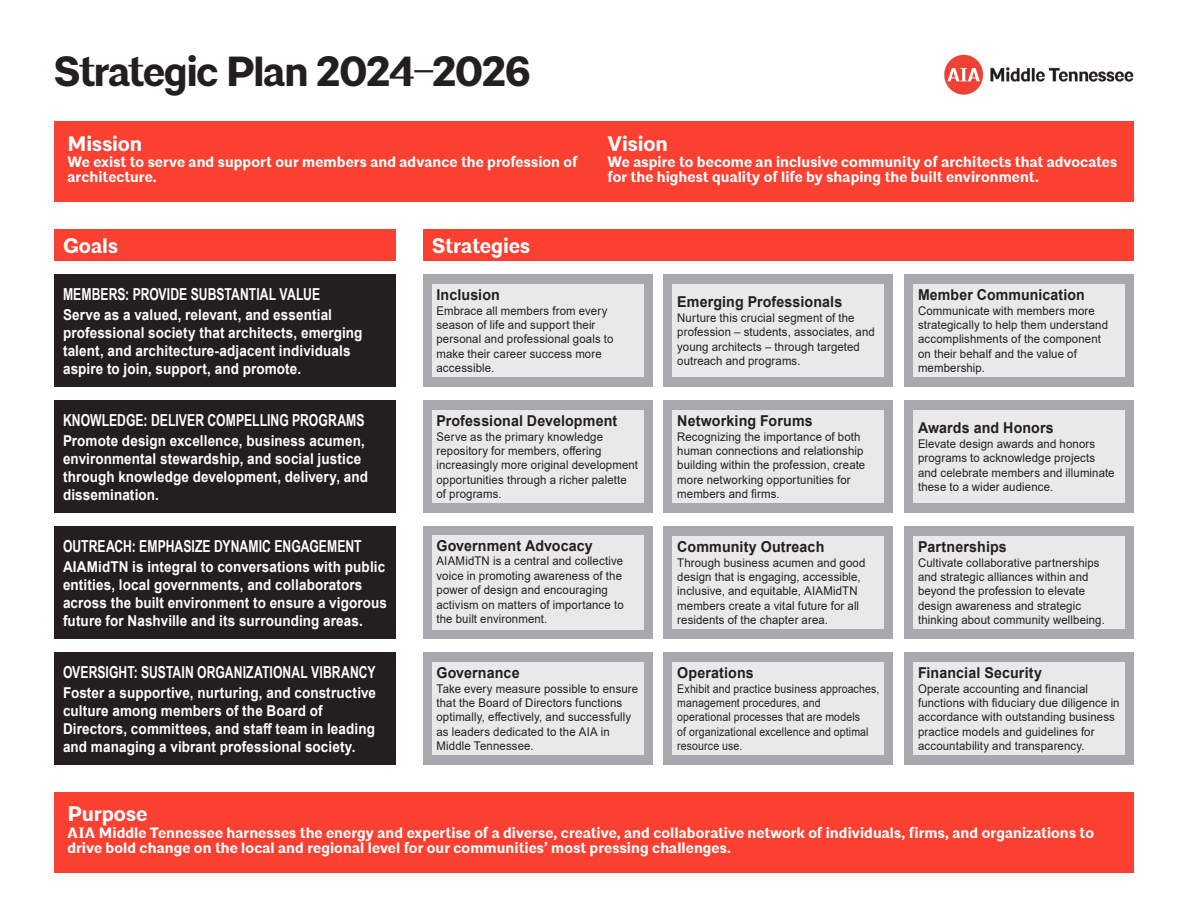
<style>
.page{position:relative;width:1188px;height:918px;background:#fff}
.page>*{position:absolute;margin:0;border:0;box-sizing:border-box;transform-origin:0 0}
.t1{font:700 42px "Architype";letter-spacing:-.035em;color:#231f20}
.t2{font:700 21px "Architype";color:#fff}
.t3{font:700 16.5px "Arial Narrow";letter-spacing:.005em;color:#fff;scale:.9 1}
.Paragraph_-_10pt_Bold{font:700 15px/18px "Arial";letter-spacing:.01em;color:#fff;scale:.9 1}
.Paragraph_-_10pt_Bold-2{font:700 15px/15px "Architype";letter-spacing:.005em;color:#fff}
.t4{font:700 15px "Arial";letter-spacing:.01em;color:#231f20;scale:.95 1}
.t5{font:700 15px "Arial";letter-spacing:.01em;color:#231f20;scale:.94 1}
.Paragraph{font:12px/14.4px "Arial";letter-spacing:.01em;color:#231f20;scale:.95 1}
.Paragraph-2{font:12px/14.4px "Arial";letter-spacing:.01em;color:#231f20;scale:.88 1}
</style>
<div class="page">
<div style="left:423px;top:526px;width:229px;height:113px;background:#a8a9ad"></div>
<div style="left:432px;top:536px;width:212px;height:94px;background:#e9e9ea"></div>
<div style="left:54px;top:526px;width:342px;height:113px;background:#231f20"></div>
<div style="left:664px;top:526px;width:229px;height:113px;background:#a8a9ad"></div>
<div style="left:673px;top:537px;width:211px;height:92px;background:#e9e9ea"></div>
<div style="left:904px;top:526px;width:230px;height:113px;background:#a8a9ad"></div>
<div style="left:914px;top:537px;width:211px;height:92px;background:#e9e9ea"></div>
<div style="left:54px;top:122px;width:1080px;height:80px;background:#f94031"></div>
<div style="left:54px;top:792px;width:1080px;height:81px;background:#f94031"></div>
<img style="left:944px;top:54px;width:190px;height:40px">
<div style="left:54px;top:274px;width:342px;height:113px;background:#231f20"></div>
<div style="left:423px;top:274px;width:229px;height:113px;background:#a8a9ad"></div>
<div style="left:432px;top:285px;width:212px;height:92px;background:#e9e9ea"></div>
<div style="left:664px;top:274px;width:229px;height:113px;background:#a8a9ad"></div>
<div style="left:673px;top:285px;width:211px;height:92px;background:#e9e9ea"></div>
<div style="left:904px;top:274px;width:230px;height:113px;background:#a8a9ad"></div>
<div style="left:914px;top:285px;width:211px;height:92px;background:#e9e9ea"></div>
<div style="left:54px;top:400px;width:342px;height:113px;background:#231f20"></div>
<div style="left:423px;top:400px;width:229px;height:113px;background:#a8a9ad"></div>
<div style="left:432px;top:411px;width:212px;height:92px;background:#e9e9ea"></div>
<div style="left:664px;top:400px;width:229px;height:113px;background:#a8a9ad"></div>
<div style="left:673px;top:411px;width:211px;height:92px;background:#e9e9ea"></div>
<div style="left:904px;top:400px;width:230px;height:113px;background:#a8a9ad"></div>
<div style="left:914px;top:411px;width:211px;height:92px;background:#e9e9ea"></div>
<div style="left:54px;top:652px;width:342px;height:113px;background:#231f20"></div>
<div style="left:423px;top:652px;width:229px;height:113px;background:#a8a9ad"></div>
<div style="left:432px;top:663px;width:212px;height:92px;background:#e9e9ea"></div>
<div style="left:664px;top:652px;width:229px;height:113px;background:#a8a9ad"></div>
<div style="left:673px;top:663px;width:211px;height:92px;background:#e9e9ea"></div>
<div style="left:904px;top:652px;width:230px;height:113px;background:#a8a9ad"></div>
<div style="left:914px;top:663px;width:211px;height:92px;background:#e9e9ea"></div>
<div style="left:54px;top:230px;width:342px;height:31px;background:#f94031"></div>
<div style="left:423px;top:230px;width:711px;height:31px;background:#f94031"></div>
<p class="t1" style="left:54px;top:45px;width:478px">Strategic Plan 2024–2026</p>
<h3 class="t2" style="left:68px;top:131px;width:76px">Mission</h3>
<p class="Paragraph_-_10pt_Bold-2" style="left:68px;top:155px;width:512px">We exist to serve and support our members and advance the profession of architecture.</p>
<h3 class="t2" style="left:63px;top:233px;width:56px">Goals</h3>
<h3 class="t2" style="left:432px;top:233px;width:100px">Strategies</h3>
<h3 class="t2" style="left:608px;top:131px;width:62px">Vision</h3>
<p class="Paragraph_-_10pt_Bold-2" style="left:608px;top:155px;width:511px">We aspire to become an inclusive community of architects that advocates for the highest quality of life by shaping the built environment.</p>
<h5 class="t3" style="left:63px;top:282px;width:287px">MEMBERS: PROVIDE SUBSTANTIAL VALUE</h5>
<p class="Paragraph_-_10pt_Bold" style="left:63px;top:305px;width:334px">Serve as a valued, relevant, and essential professional society that architects, emerging talent, and architecture-adjacent individuals aspire to join, support, and promote.</p>
<h5 class="t3" style="left:63px;top:408px;width:337px">KNOWLEDGE: DELIVER COMPELLING PROGRAMS</h5>
<p class="Paragraph_-_10pt_Bold" style="left:63px;top:431px;width:340px">Promote design excellence, business acumen, environmental stewardship, and social justice through knowledge development, delivery, and dissemination.</p>
<h5 class="t3" style="left:63px;top:534px;width:333px">OUTREACH: EMPHASIZE DYNAMIC ENGAGEMENT</h5>
<p class="Paragraph_-_10pt_Bold" style="left:63px;top:557px;width:362px">AIAMidTN is integral to conversations with public entities, local governments, and collaborators across the built environment to ensure a vigorous future for Nashville and its surrounding areas.</p>
<h5 class="t3" style="left:63px;top:660px;width:349px">OVERSIGHT: SUSTAIN ORGANIZATIONAL VIBRANCY</h5>
<p class="Paragraph_-_10pt_Bold" style="left:63px;top:683px;width:349px">Foster a supportive, nurturing, and constructive culture among members of the Board of Directors, committees, and staff team in leading and managing a vibrant professional society.</p>
<h6 class="t4" style="left:436px;top:284px;width:68px">Inclusion</h6>
<p class="Paragraph" style="left:436px;top:303px;width:188px">Embrace all members from every season of life and support their personal and professional goals to make their career success more accessible.</p>
<p class="t4" style="left:436px;top:410px;width:192px">Professional Development</p>
<p class="Paragraph" style="left:436px;top:429px;width:214px">Serve as the primary knowledge repository for members, offering increasingly more original development opportunities through a richer palette of programs.</p>
<p class="t4" style="left:436px;top:535px;width:166px">Government Advocacy</p>
<p class="Paragraph" style="left:436px;top:554px;width:199px">AIAMidTN is a central and collective voice in promoting awareness of the power of design and encouraging activism on matters of importance to the built environment.</p>
<p class="t4" style="left:436px;top:662px;width:89px">Governance</p>
<p class="Paragraph" style="left:436px;top:681px;width:214px">Take every measure possible to ensure that the Board of Directors functions optimally, effectively, and successfully as leaders dedicated to the AIA in Middle Tennessee.</p>
<p class="t4" style="left:677px;top:292px;width:175px">Emerging Professionals</p>
<p class="Paragraph" style="left:677px;top:310px;width:210px">Nurture this crucial segment of the profession – students, associates, and young architects – through targeted outreach and programs.</p>
<p class="t4" style="left:677px;top:410px;width:144px">Networking Forums</p>
<p class="Paragraph" style="left:677px;top:429px;width:199px">Recognizing the importance of both human connections and relationship building within the profession, create more networking opportunities for members and firms.</p>
<p class="t4" style="left:677px;top:536px;width:156px">Community Outreach</p>
<p class="Paragraph" style="left:677px;top:555px;width:200px">Through business acumen and good design that is engaging, accessible, inclusive, and equitable, AIAMidTN members create a vital future for all residents of the chapter area.</p>
<p class="t4" style="left:677px;top:662px;width:82px">Operations</p>
<p class="Paragraph-2" style="left:677px;top:681px;width:231px">Exhibit and practice business approaches, management procedures, and<br>operational processes that are models<br>of organizational excellence and optimal resource use.</p>
<p class="t5" style="left:918px;top:284px;width:179px">Member Communication</p>
<p class="Paragraph" style="left:918px;top:303px;width:202px">Communicate with members more strategically to help them understand accomplishments of the component on their behalf and the value of membership.</p>
<p class="t4" style="left:918px;top:418px;width:144px">Awards and Honors</p>
<p class="Paragraph" style="left:918px;top:436px;width:209px">Elevate design awards and honors programs to acknowledge projects and celebrate members and illuminate these to a wider audience.</p>
<p class="t4" style="left:918px;top:536px;width:95px">Partnerships</p>
<p class="Paragraph" style="left:918px;top:555px;width:198px">Cultivate collaborative partnerships and strategic alliances within and beyond the profession to elevate design awareness and strategic thinking about community wellbeing.</p>
<p class="t4" style="left:918px;top:662px;width:132px">Financial Security</p>
<p class="Paragraph" style="left:918px;top:681px;width:214px">Operate accounting and financial functions with fiduciary due diligence in accordance with outstanding business practice models and guidelines for accountability and transparency.</p>
<h3 class="t2" style="left:68px;top:801px;width:81px">Purpose</h3>
<p class="Paragraph_-_10pt_Bold-2" style="left:68px;top:826px;width:1028px">AIA Middle Tennessee harnesses the energy and expertise of a diverse, creative, and collaborative network of individuals, firms, and organizations to drive bold change on the local and regional level for our communities’ most pressing challenges.</p>
</div>
